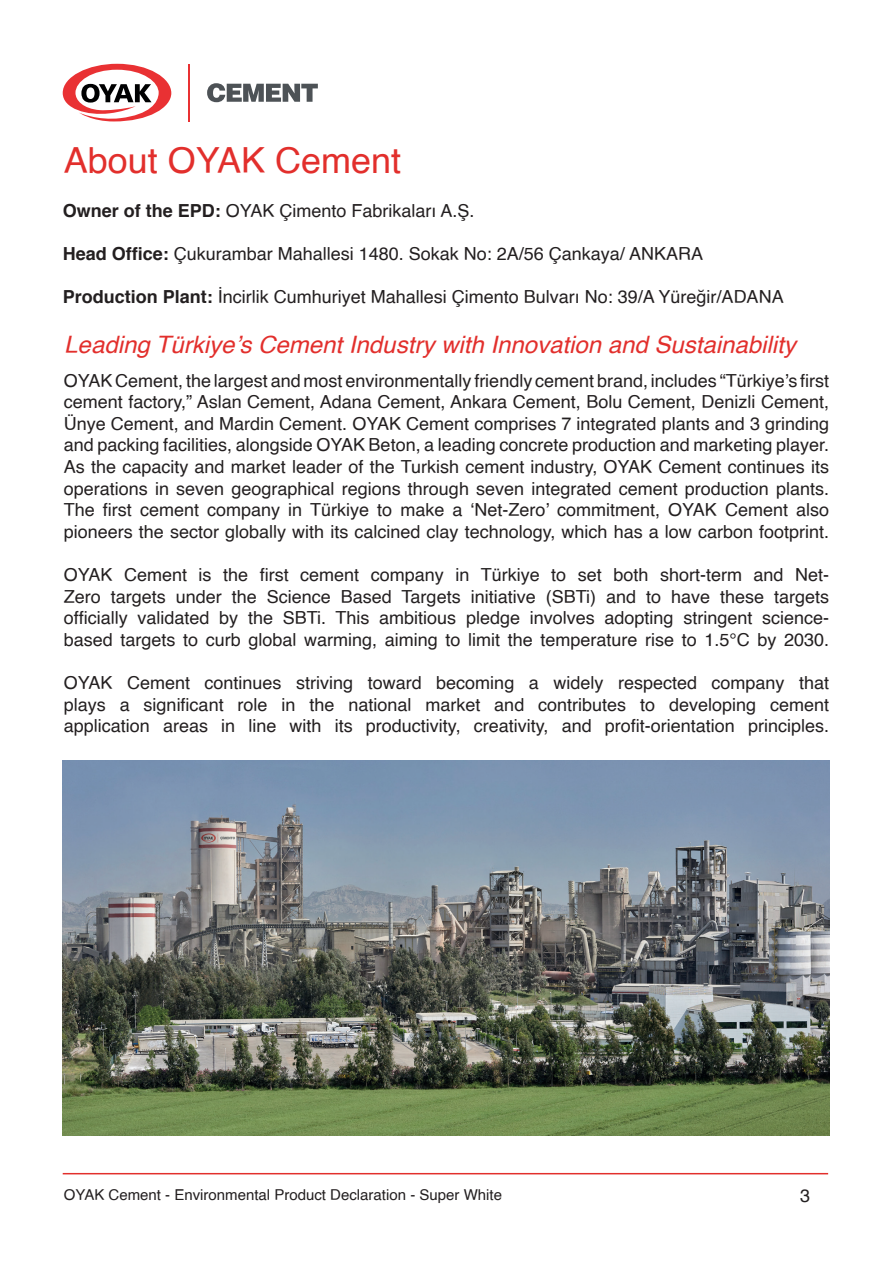
<style>
.page{position:relative;width:893px;height:1263px;background:#fff}
.page>*{position:absolute;margin:0;border:0;box-sizing:border-box;transform-origin:0 0}
.t1{font:36px "Helvetica";color:#e22f2c}
.t2{font:italic 24px "Helvetica";color:#e22f2c}
.t3{font:18px/21.6px "Helvetica";color:#231f20;text-align:justify}
.t4{font:15px "Helvetica";color:#231f20}
.s1{font-weight:700}
</style>
<div class="page">
<hr style="left:188px;top:64px;width:2px;height:57px;background:#e93133">
<svg style="left:63px;top:64px;width:108px;height:57px"></svg>
<svg style="left:207px;top:83px;width:111px;height:19px"></svg>
<hr style="left:63px;top:1173px;width:765px;height:1px;background:#e22f2c">
<img style="left:63px;top:760px;width:766px;height:375px">
<h1 class="t1" style="left:64px;top:133px;width:339px">About OYAK Cement</h1>
<p class="t3" style="left:63px;top:200px;width:413px"><span class="s1">Owner of the EPD:</span> OYAK Çimento Fabrikaları A.Ş.</p>
<p class="t3" style="left:63px;top:243px;width:642px"><span class="s1">Head Office:</span> Çukurambar Mahallesi 1480. Sokak No: 2A/56 Çankaya/ ANKARA</p>
<p class="t3" style="left:63px;top:286px;width:722px"><span class="s1">Production Plant:</span> İncirlik Cumhuriyet Mahallesi Çimento Bulvarı No: 39/A Yüreğir/ADANA</p>
<h2 class="t2" style="left:64px;top:326px;width:733px">Leading Türkiye’s Cement Industry with Innovation and Sustainability</h2>
<p class="t3" style="left:64px;top:370px;width:767px">OYAK Cement, the largest and most environmentally friendly cement brand, includes “Türkiye’s first cement factory,” Aslan Cement, Adana Cement, Ankara Cement, Bolu Cement, Denizli Cement, Ünye Cement, and Mardin Cement. OYAK Cement comprises 7 integrated plants and 3 grinding and packing facilities, alongside OYAK Beton, a leading concrete production and marketing player.<br>As the capacity and market leader of the Turkish cement industry, OYAK Cement continues its operations in seven geographical regions through seven integrated cement production plants.<br>The first cement company in Türkiye to make a ‘Net-Zero’ commitment, OYAK Cement also pioneers the sector globally with its calcined clay technology, which has a low carbon footprint.</p>
<p class="t3" style="left:64px;top:564px;width:767px">OYAK Cement is the first cement company in Türkiye to set both short-term and Net-Zero targets under the Science Based Targets initiative (SBTi) and to have these targets officially validated by the SBTi. This ambitious pledge involves adopting stringent science&shy;based targets to curb global warming, aiming to limit the temperature rise to 1.5°C by 2030.</p>
<p class="t3" style="left:64px;top:672px;width:767px">OYAK Cement continues striving toward becoming a widely respected company that plays a significant role in the national market and contributes to developing cement application areas in line with its productivity, creativity, and profit-orientation principles.</p>
<p class="t4" style="left:64px;top:1183px;width:440px">OYAK Cement - Environmental Product Declaration - Super White</p>
<p class="t3" style="left:800px;top:1185px;width:12px">3</p>
</div>
